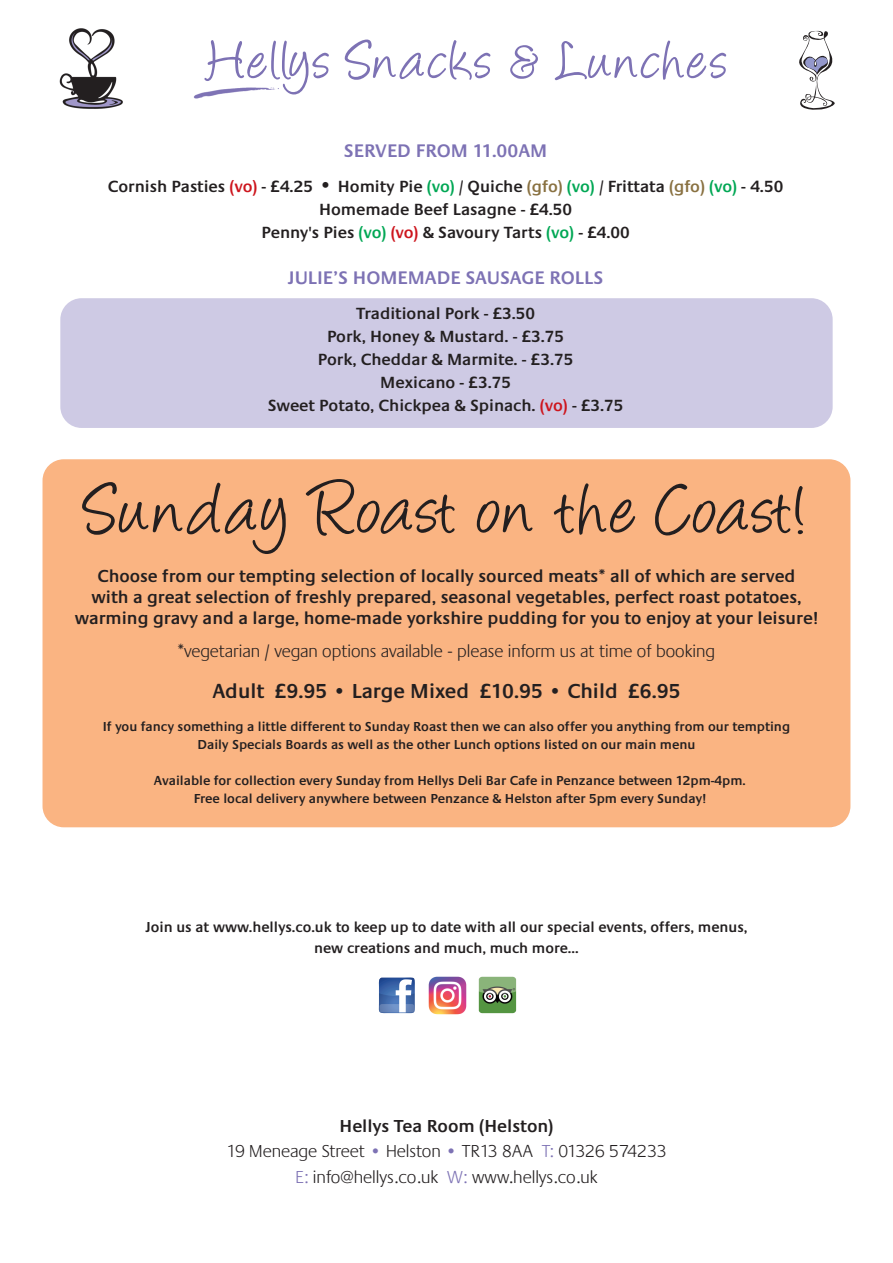
<style>
.page{position:relative;width:893px;height:1263px;background:#fff}
.page>*{position:absolute;margin:0;border:0;box-sizing:border-box;transform-origin:0 0}
.t1{font:82.5px "Angelina";letter-spacing:.045em;color:#231f20}
.t2{font:63px "Angelina";letter-spacing:.05em;color:#7d72b4}
.t3{font:600 21px "Praxis";color:#231f20}
.t4{font:600 18.9px "Praxis";color:#7d72b4}
.t5{font:600 18px/21px "Praxis";color:#231f20;text-align:center}
.t6{font:300 18px/25.5px "Praxis";color:#231f20;text-align:center}
.t7{font:600 16.8px/23.1px "Praxis";color:#231f20;text-align:center}
.t8{font:600 15px/21px "Praxis";color:#231f20;text-align:center}
.t9{font:600 13.5px/18px "Praxis";color:#231f20;text-align:center}
.s1{color:#cd151d}
.s2{font-weight:300;font-size:21px}
.s3{color:#00a754}
.s4{color:#897141}
.s5{font-weight:600}
.s6{color:#7d72b4}
</style>
<div class="page">
<div style="left:60px;top:298px;width:773px;height:130px;background:#cecae4;border-radius:21px"></div>
<img style="left:193px;top:87px;width:86px;height:12px">
<img style="left:59px;top:28px;width:64px;height:81px">
<svg style="left:799px;top:30px;width:36px;height:80px"></svg>
<div style="left:43px;top:459px;width:807px;height:368px;background:#fab482;border-radius:21px"></div>
<img style="left:379px;top:977px;width:36px;height:36px">
<img style="left:428px;top:976px;width:39px;height:39px">
<img style="left:478px;top:976px;width:39px;height:38px">
<h2 class="t2" style="left:208px;top:34px;width:521px">Hellys Snacks &amp; Lunches</h2>
<h3 class="t4" style="left:344px;top:139px;width:205px">SERVED FROM 11.00AM</h3>
<p class="t7" style="left:108px;top:174px;width:677px">Cornish Pasties <span class="s1">(vo)</span> - £4.25 <span class="s2">•</span> Homity Pie <span class="s3">(vo)</span> / Quiche <span class="s4">(gfo)</span> <span class="s3">(vo)</span> / Frittata <span class="s4">(gfo)</span> <span class="s3">(vo)</span> - 4.50<br>Homemade Beef Lasagne - £4.50<br>Penny's Pies <span class="s3">(vo)</span> <span class="s1">(vo)</span> &amp; Savoury Tarts <span class="s3">(vo)</span> - £4.00</p>
<h3 class="t4" style="left:288px;top:266px;width:317px">JULIE’S HOMEMADE SAUSAGE ROLLS</h3>
<p class="t7" style="left:268px;top:301px;width:357px">Traditional Pork - £3.50<br>Pork, Honey &amp; Mustard. - £3.75<br>Pork, Cheddar &amp; Marmite. - £3.75<br>Mexicano - £3.75<br>Sweet Potato, Chickpea &amp; Spinach. <span class="s1">(vo)</span> - £3.75</p>
<h1 class="t1" style="left:85px;top:475px;width:725px">Sunday Roast on the Coast!</h1>
<p class="t5" style="left:75px;top:566px;width:745px">Choose from our tempting selection of locally sourced meats* all of which are served<br>with a great selection of freshly prepared, seasonal vegetables, perfect roast potatoes, warming gravy and a large, home-made yorkshire pudding for you to enjoy at your leisure!</p>
<h3 class="t6" style="left:178px;top:638px;width:538px">*vegetarian / vegan options available - please inform us at time of booking</h3>
<h3 class="t3" style="left:212px;top:678px;width:470px">Adult £9.95 • Large Mixed £10.95 • Child £6.95</h3>
<p class="t9" style="left:103px;top:717px;width:689px">If you fancy something a little different to Sunday Roast then we can also offer you anything from our tempting<br>Daily Specials Boards as well as the other Lunch options listed on our main menu</p>
<p class="t9" style="left:154px;top:771px;width:593px">Available for collection every Sunday from Hellys Deli Bar Cafe in Penzance between 12pm-4pm.<br>Free local delivery anywhere between Penzance &amp; Helston after 5pm every Sunday!</p>
<p class="t8" style="left:145px;top:916px;width:603px">Join us at www.hellys.co.uk to keep up to date with all our special events, offers, menus, new creations and much, much more...</p>
<h3 class="t6" style="left:227px;top:1113px;width:441px"><span class="s5">Hellys Tea Room (Helston)<br></span>19 Meneage Street <span class="s6">•</span> Helston <span class="s6">•</span> TR13 8AA <span class="s6">T:</span> 01326 574233<br><span class="s6">E:</span> info@hellys.co.uk <span class="s6">W:</span> www.hellys.co.uk</h3>
</div>
